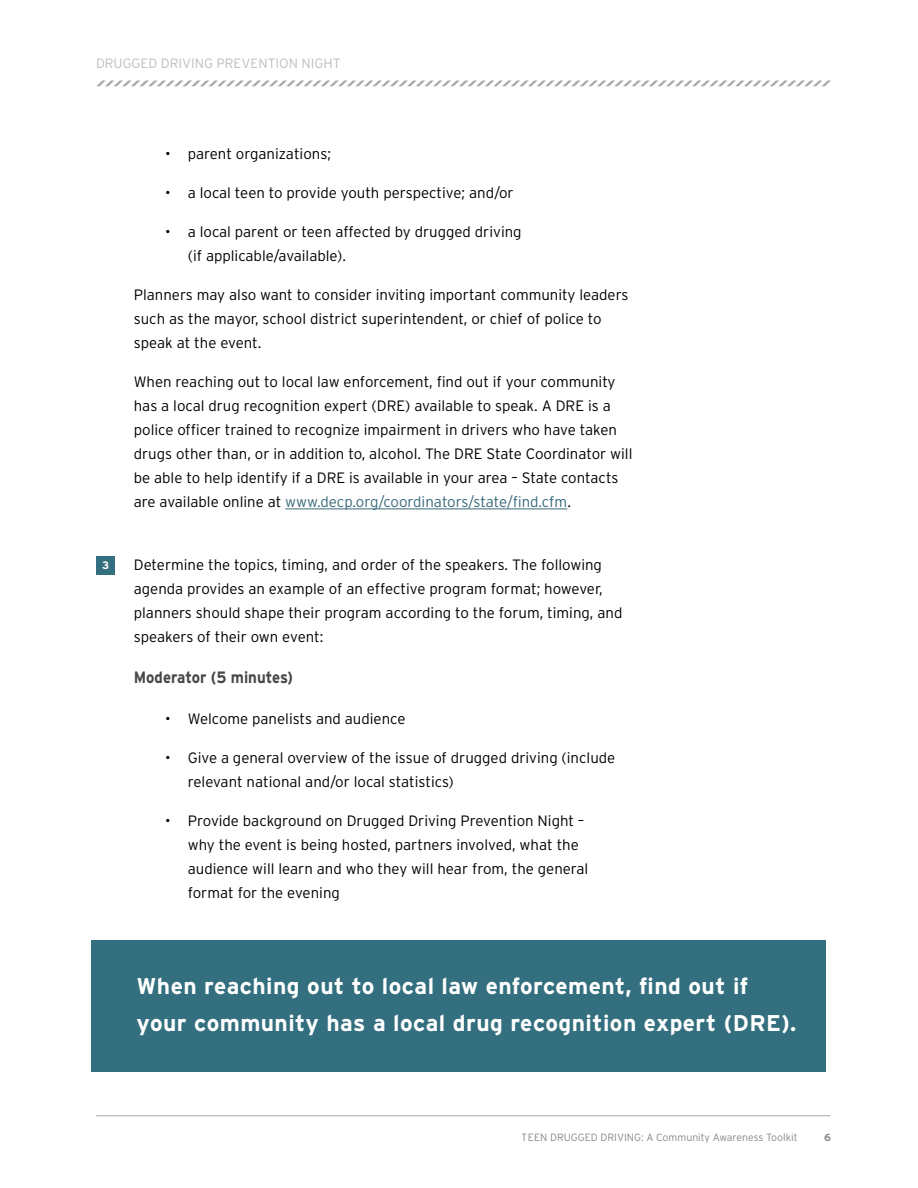
<style>
.page{position:relative;width:918px;height:1188px;background:#fff}
.page>*{position:absolute;margin:0;border:0;box-sizing:border-box;transform-origin:0 0}
.t1{font:700 22.8px/36.6px "Interstate";letter-spacing:.02em;color:#fff}
.t2{font:700 16.5px "Interstate";color:#484646;scale:.91 1}
.t3{font:300 15px/24px "Interstate";color:#000}
.t4{font:300 13.5px "Interstate";color:#bcbec0}
.t5{font:700 10.95px "Interstate";color:#fff}
.t6{font:300 10.5px "Interstate";color:#58595b}
.t7{font:700 10.5px "Interstate";color:#58595b}
.s1{color:#37697a}
</style>
<div class="page">
<svg style="left:97px;top:80px;width:734px;height:6px"></svg>
<hr style="left:96px;top:1115px;width:734px;height:1px;background:#a7a9ac">
<hr style="left:285px;top:509px;width:282px;height:1px;background:#37697a">
<div style="left:96px;top:556px;width:19px;height:19px;background:#336f7e"></div>
<div style="left:92px;top:940px;width:734px;height:132px;background:#336f7e"></div>
<p class="t4" style="left:96px;top:56px;width:246px">DRUGGED DRIVING PREVENTION NIGHT</p>
<p class="t5" style="left:102px;top:559px;width:9px">3</p>
<p class="t3" style="left:165px;top:141px;width:167px">• parent organizations;</p>
<p class="t3" style="left:165px;top:180px;width:350px">• a local teen to provide youth perspective; and/or</p>
<p class="t3" style="left:188px;top:219px;width:335px;text-indent:-22px">• a local parent or teen affected by drugged driving (if applicable/available).</p>
<p class="t3" style="left:134px;top:282px;width:496px">Planners may also want to consider inviting important community leaders such as the mayor, school district superintendent, or chief of police to speak at the event.</p>
<p class="t3" style="left:134px;top:369px;width:500px">When reaching out to local law enforcement, find out if your community has a local drug recognition expert (DRE) available to speak. A DRE is a police officer trained to recognize impairment in drivers who have taken drugs other than, or in addition to, alcohol. The DRE State Coordinator will be able to help identify if a DRE is available in your area – State contacts are available online at <span class="s1">www.decp.org/coordinators/state/find.cfm</span>.</p>
<p class="t3" style="left:134px;top:552px;width:490px">Determine the topics, timing, and order of the speakers. The following agenda provides an example of an effective program format; however, planners should shape their program according to the forum, timing, and speakers of their own event:</p>
<p class="t2" style="left:134px;top:668px;width:177px">Moderator (5 minutes)</p>
<p class="t3" style="left:165px;top:706px;width:242px">• Welcome panelists and audience</p>
<p class="t3" style="left:188px;top:745px;width:429px;text-indent:-22px">• Give a general overview of the issue of drugged driving (include relevant national and/or local statistics)</p>
<p class="t3" style="left:188px;top:808px;width:402px;text-indent:-22px">• Provide background on Drugged Driving Prevention Night – why the event is being hosted, partners involved, what the audience will learn and who they will hear from, the general format for the evening</p>
<h1 class="t1" style="left:137px;top:968px;width:661px">When reaching out to local law enforcement, find out if your community has a local drug recognition expert (DRE).</h1>
<p class="t6" style="left:522px;top:1131px;width:277px">TEEN DRUGGED DRIVING: A Community Awareness Toolkit</p>
<p class="t7" style="left:824px;top:1131px;width:8px">6</p>
</div>
